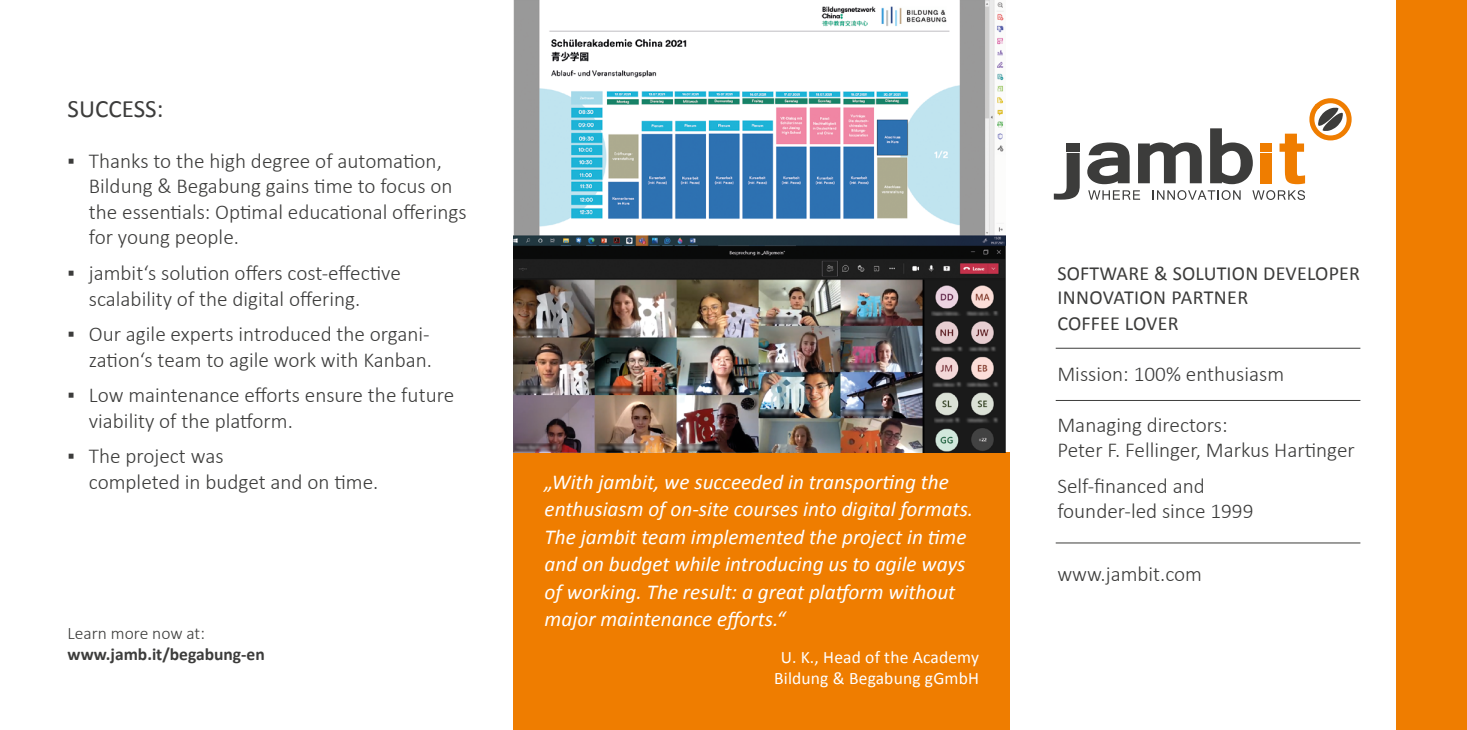
<style>
.page{position:relative;width:1467px;height:730px;background:#fff}
.page>*{position:absolute;margin:0;border:0;box-sizing:border-box;transform-origin:0 0}
.t1{font:25px "Calibri";color:#3c3c3b}
.t2{font:300 21.25px/25.5px "Calibri";color:#3c3c3b}
.t3{font:italic 21.25px/27.5px "Calibri";color:#fff}
.t4{font:20px/24.8px "Calibri";letter-spacing:.01em;color:#3c3c3b}
.t5{font:17.5px/21px "Calibri";letter-spacing:.01em;color:#fff;text-align:center}
.t6{font:700 17.5px "Calibri";color:#3c3c3b}
.t7{font:300 17.5px "Calibri";color:#3c3c3b}
.s1{font-weight:400}
</style>
<div class="page">
<div style="left:1396px;top:0;width:71px;height:730px;background:#ef7d00"></div>
<div style="left:514px;top:452px;width:496px;height:278px;background:#ef7d00"></div>
<hr style="left:1056px;top:348px;width:304px;height:1px;background:#3c3c3b">
<hr style="left:1056px;top:400px;width:304px;height:1px;background:#3c3c3b">
<hr style="left:1056px;top:542px;width:304px;height:1px;background:#3c3c3b">
<svg style="left:1153px;top:190px;width:88px;height:10px"></svg>
<svg style="left:1252px;top:190px;width:53px;height:10px"></svg>
<svg style="left:1088px;top:190px;width:52px;height:10px"></svg>
<svg style="left:1138px;top:142px;width:64px;height:41px"></svg>
<svg style="left:1210px;top:128px;width:43px;height:56px"></svg>
<svg style="left:1279px;top:98px;width:73px;height:86px"></svg>
<div style="left:1260px;top:143px;width:12px;height:9px;background:#ef7d00"></div>
<div style="left:1260px;top:153px;width:12px;height:30px;background:#ef7d00"></div>
<svg style="left:1087px;top:142px;width:43px;height:42px"></svg>
<div style="left:1067px;top:143px;width:13px;height:9px;background:#3c3c3b"></div>
<svg style="left:1054px;top:153px;width:26px;height:47px"></svg>
<img style="left:514px;top:0;width:492px;height:452px">
<p class="t1" style="left:68px;top:93px;width:97px">SUCCESS:</p>
<p class="t2" style="left:89px;top:147px;width:379px;text-indent:-21px"><span class="s1">▪</span> Thanks to the high degree of automation, Bildung &amp; Begabung gains time to focus on the essentials: Optimal educational offerings for young people.</p>
<p class="t2" style="left:89px;top:259px;width:313px;text-indent:-21px"><span class="s1">▪</span> jambit‘s solution offers cost-effective scalability of the digital offering.</p>
<p class="t2" style="left:68px;top:320px;width:366px;text-align:right"><span class="s1">▪</span> Our agile experts introduced the organi&shy;zation‘s team to agile work with Kanban.</p>
<p class="t2" style="left:89px;top:381px;width:367px;text-indent:-21px"><span class="s1">▪</span> Low maintenance efforts ensure the future viability of the platform.</p>
<p class="t2" style="left:89px;top:442px;width:291px;text-indent:-21px"><span class="s1">▪</span> The project was<br>completed in budget and on time.</p>
<p class="t7" style="left:68px;top:623px;width:139px">Learn more now at:</p>
<p class="t6" style="left:68px;top:643px;width:199px">www.jamb.it/begabung-en</p>
<p class="t3" style="left:545px;top:467px;width:430px">„With jambit, we succeeded in transporting the enthusiasm of on-site courses into digital formats.<br>The jambit team implemented the project in time and on budget while introducing us to agile ways of working. The result: a great platform without major maintenance efforts.“</p>
<p class="t5" style="left:774px;top:647px;width:206px">U. K., Head of the Academy<br>Bildung &amp; Begabung gGmbH</p>
<p class="t4" style="left:1057px;top:261px;width:304px">SOFTWARE &amp; SOLUTION DEVELOPER<br>INNOVATION PARTNER<br>COFFEE LOVER</p>
<p class="t2" style="left:1057px;top:360px;width:228px">Mission: 100% enthusiasm</p>
<p class="t2" style="left:1057px;top:411px;width:299px">Managing directors:<br>Peter F. Fellinger, Markus Hartinger</p>
<p class="t2" style="left:1057px;top:472px;width:198px">Self-financed and founder-led since 1999</p>
<p class="t2" style="left:1057px;top:561px;width:146px">www.jambit.com</p>
</div>
